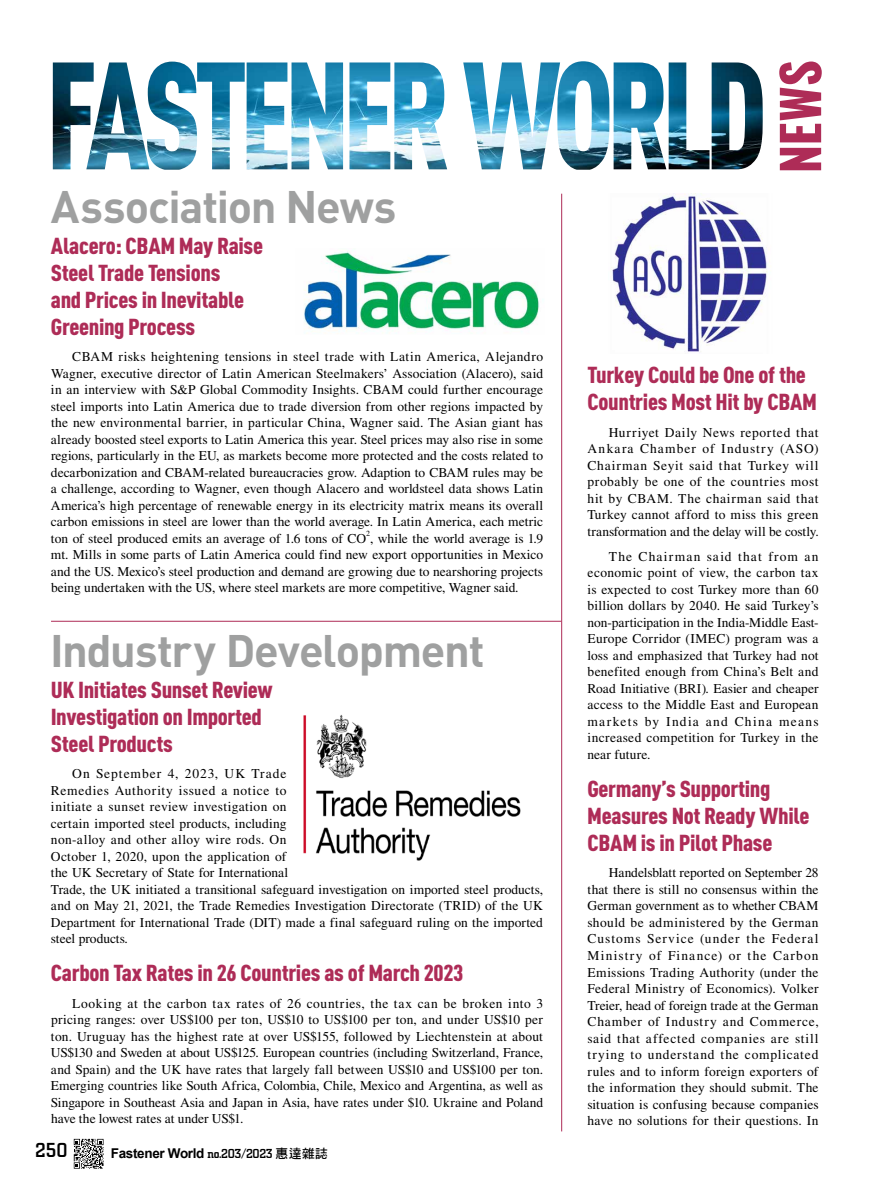
<style>
.page{position:relative;width:893px;height:1191px;background:#fff}
.page>*{position:absolute;margin:0;border:0;box-sizing:border-box;transform-origin:0 0}
.t1{font:700 51px "Oswald";color:#ae2c57}
.t2{font:700 45px "DIN";letter-spacing:-.025em;color:#9fa0a0}
.t3{font:900 22.8px/27px "DIN Cond";letter-spacing:-.015em;color:#ae2c57;scale:1.05 1}
.t4{font:500 21px "City D";color:#000}
.t5{font:13.5px/16.5px "Times LT Std";letter-spacing:.01em;color:#000;text-align:justify}
.t6{font:700 13.5px "Arial";letter-spacing:-.025em;color:#000}
.t7{font:7.8px "Times LT Std";color:#000}
.s1{font-family:"City D";font-weight:500}
.s2{font-family:"DF Hei Std W7";font-weight:400;font-size:12.75px}
</style>
<div class="page">
<hr style="left:561px;top:194px;width:1px;height:937px;background:#ae2c57">
<img style="left:304px;top:252px;width:236px;height:80px">
<img style="left:303px;top:715px;width:218px;height:146px">
<img style="left:611px;top:194px;width:159px;height:158px">
<hr style="left:51px;top:621px;width:510px;height:1px;background:#ae2c57">
<svg style="left:74px;top:1138px;width:30px;height:30px"></svg>
<img style="left:53px;top:61px;width:710px;height:109px">
<h2 class="t2" style="left:51px;top:177px;width:347px">Association News</h2>
<h3 class="t3" style="left:51px;top:231px;width:204px">Alacero: CBAM May Raise<br>Steel Trade Tensions<br>and Prices in Inevitable<br>Greening Process</h3>
<p class="t5" style="left:51px;top:348px;width:494px;text-indent:21px">CBAM risks heightening tensions in steel trade with Latin America, Alejandro Wagner, executive director of Latin American Steelmakers’ Association (Alacero), said in an interview with S&amp;P Global Commodity Insights. CBAM could further encourage steel imports into Latin America due to trade diversion from other regions impacted by the new environmental barrier, in particular China, Wagner said. The Asian giant has already boosted steel exports to Latin America this year. Steel prices may also rise in some regions, particularly in the EU, as markets become more protected and the costs related to decarbonization and CBAM-related bureaucracies grow. Adaption to CBAM rules may be a challenge, according to Wagner, even though Alacero and worldsteel data shows Latin America’s high percentage of renewable energy in its electricity matrix means its overall carbon emissions in steel are lower than the world average. In Latin America, each metric ton of steel produced emits an average of 1.6 tons of CO , while the world average is 1.9</p>
<p class="t7" style="left:366px;top:529px;width:5px">2</p>
<p class="t5" style="left:51px;top:546px;width:494px">mt. Mills in some parts of Latin America could find new export opportunities in Mexico and the US. Mexico’s steel production and demand are growing due to nearshoring projects being undertaken with the US, where steel markets are more competitive, Wagner said.</p>
<h2 class="t2" style="left:50px;top:621px;width:436px">Industry Development</h2>
<h3 class="t3" style="left:51px;top:675px;width:213px">UK Initiates Sunset Review<br>Investigation on Imported<br>Steel Products</h3>
<p class="t5" style="left:51px;top:765px;width:494px;text-align:left;text-indent:21px">On September 4, 2023, UK Trade<br>Remedies Authority issued a notice to<br>initiate a sunset review investigation on<br>certain imported steel products, including<br>non-alloy and other alloy wire rods. On<br>October 1, 2020, upon the application of<br>the UK Secretary of State for International<br>Trade, the UK initiated a transitional safeguard investigation on imported steel products, and on May 21, 2021, the Trade Remedies Investigation Directorate (TRID) of the UK Department for International Trade (DIT) made a final safeguard ruling on the imported steel products.</p>
<h3 class="t3" style="left:51px;top:959px;width:394px">Carbon Tax Rates in 26 Countries as of March 2023</h3>
<p class="t5" style="left:51px;top:995px;width:494px;text-indent:21px">Looking at the carbon tax rates of 26 countries, the tax can be broken into 3 pricing ranges: over US$100 per ton, US$10 to US$100 per ton, and under US$10 per ton. Uruguay has the highest rate at over US$155, followed by Liechtenstein at about US$130 and Sweden at about US$125. European countries (including Switzerland, France, and Spain) and the UK have rates that largely fall between US$10 and US$100 per ton.<br>Emerging countries like South Africa, Colombia, Chile, Mexico and Argentina, as well as Singapore in Southeast Asia and Japan in Asia, have rates under $10. Ukraine and Poland have the lowest rates at under US$1.</p>
<h3 class="t4" style="left:35px;top:1138px;width:34px">250</h3>
<p class="t6" style="left:111px;top:1144px;width:219px">Fastener World <span class="s1">no.203/2023</span> <span class="s2">惠達雜誌</span></p>
<h1 class="t1" style="left:774px;top:173px;width:115px;rotate:-90deg">NEWS</h1>
<h3 class="t3" style="left:587px;top:360px;width:220px">Turkey Could be One of the<br>Countries Most Hit by CBAM</h3>
<p class="t5" style="left:587px;top:424px;width:233px;text-indent:21px">Hurriyet Daily News reported that Ankara Chamber of Industry (ASO)<br>Chairman Seyit said that Turkey will probably be one of the countries most hit by CBAM. The chairman said that Turkey cannot afford to miss this green transformation and the delay will be costly.</p>
<p class="t5" style="left:587px;top:548px;width:233px;text-indent:21px">The Chairman said that from an economic point of view, the carbon tax is expected to cost Turkey more than 60 billion dollars by 2040. He said Turkey’s non-participation in the India-Middle East-Europe Corridor (IMEC) program was a loss and emphasized that Turkey had not benefited enough from China’s Belt and Road Initiative (BRI). Easier and cheaper access to the Middle East and European markets by India and China means increased competition for Turkey in the near future.</p>
<h3 class="t3" style="left:587px;top:774px;width:213px">Germany’s Supporting<br>Measures Not Ready While<br>CBAM is in Pilot Phase</h3>
<p class="t5" style="left:587px;top:864px;width:233px;text-indent:21px">Handelsblatt reported on September 28 that there is still no consensus within the German government as to whether CBAM should be administered by the German Customs Service (under the Federal Ministry of Finance) or the Carbon Emissions Trading Authority (under the Federal Ministry of Economics). Volker Treier, head of foreign trade at the German Chamber of Industry and Commerce, said that affected companies are still trying to understand the complicated rules and to inform foreign exporters of the information they should submit. The situation is confusing because companies have no solutions for their questions. In</p>
</div>
